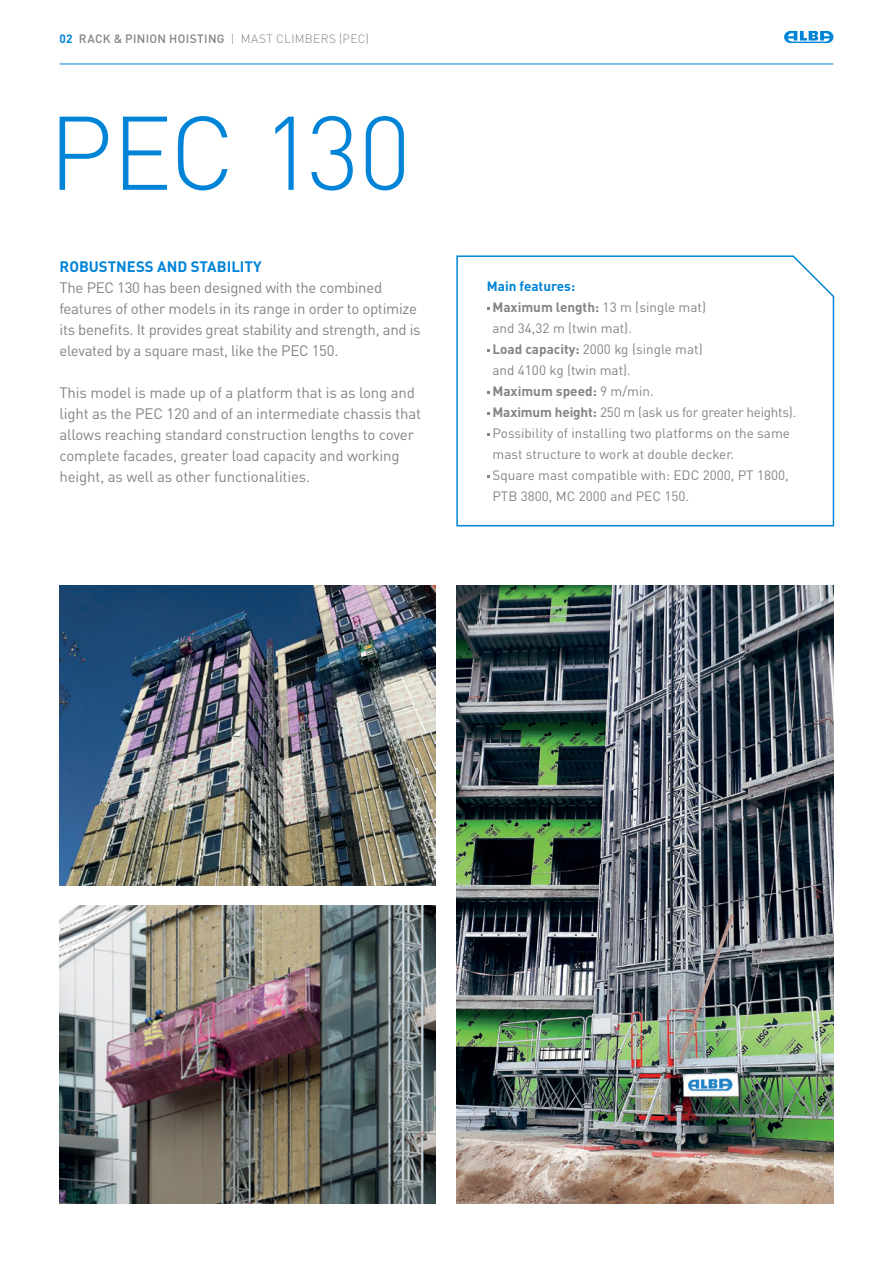
<style>
.page{position:relative;width:893px;height:1263px;background:#fff}
.page>*{position:absolute;margin:0;border:0;box-sizing:border-box;transform-origin:0 0}
.t1{font:300 102.75px "DIN Pro";letter-spacing:-.02em;color:#0084d8}
.t2{font:15px/21px "DIN Pro";letter-spacing:-.02em;color:#828487}
.t3{font:700 15px "DIN Pro";color:#0084d8}
.t4{font:13.5px/21px "DIN Pro";color:#828487}
.t5{font:13.5px "DIN Pro";letter-spacing:-.02em;color:#828487}
.t6{font:700 13.5px "DIN Pro";color:#828487}
.t7{font:700 13.5px "DIN Pro";color:#0084d8}
.t8{font:500 12px "DIN Pro";letter-spacing:.03em;color:#828487}
.s1{font-weight:700;color:#0084d8}
.s2{font-weight:300}
.s3{font-weight:700}
.s4{font-weight:400}
</style>
<div class="page">
<svg style="left:784px;top:31px;width:49px;height:12px"></svg>
<hr style="left:60px;top:64px;width:773px;height:1px;background:#0084d8">
<img style="left:456px;top:586px;width:377px;height:617px">
<img style="left:60px;top:586px;width:376px;height:299px">
<img style="left:60px;top:905px;width:376px;height:298px">
<svg style="left:456px;top:255px;width:379px;height:272px"></svg>
<p class="t8" style="left:60px;top:31px;width:311px"><span class="s1">02</span> RACK &amp; PINION HOISTING <span class="s2">| MAST CLIMBERS (PEC)</span></p>
<p class="t1" style="left:48px;top:83px;width:364px">PEC 130</p>
<p class="t3" style="left:60px;top:256px;width:204px">ROBUSTNESS AND STABILITY</p>
<p class="t2" style="left:60px;top:276px;width:363px">The PEC 130 has been designed with the combined features of other models in its range in order to optimize its benefits. It provides great stability and strength, and is elevated by a square mast, like the PEC 150.</p>
<p class="t2" style="left:60px;top:381px;width:363px">This model is made up of a platform that is as long and light as the PEC 120 and of an intermediate chassis that allows reaching standard construction lengths to cover complete facades, greater load capacity and working height, as well as other functionalities.</p>
<p class="t7" style="left:487px;top:277px;width:90px">Main features:</p>
<p class="t4" style="left:492px;top:296px;width:215px"><span class="s3">Maximum length:</span> 13 m (single mat) and 34,32 m (twin mat).</p>
<p class="t4" style="left:492px;top:338px;width:212px"><span class="s3">Load capacity:</span> 2000 kg (single mat) and 4100 kg (twin mat).</p>
<p class="t6" style="left:492px;top:382px;width:163px">Maximum speed: <span class="s4">9 m/min.</span></p>
<p class="t5" style="left:492px;top:403px;width:305px"><span class="s3">Maximum height:</span> 250 m (ask us for greater heights).</p>
<p class="t4" style="left:492px;top:422px;width:299px">Possibility of installing two platforms on the same mast structure to work at double decker.</p>
<p class="t4" style="left:492px;top:464px;width:298px">Square mast compatible with: EDC 2000, PT 1800,<br>PTB 3800, MC 2000 and PEC 150.</p>
</div>
